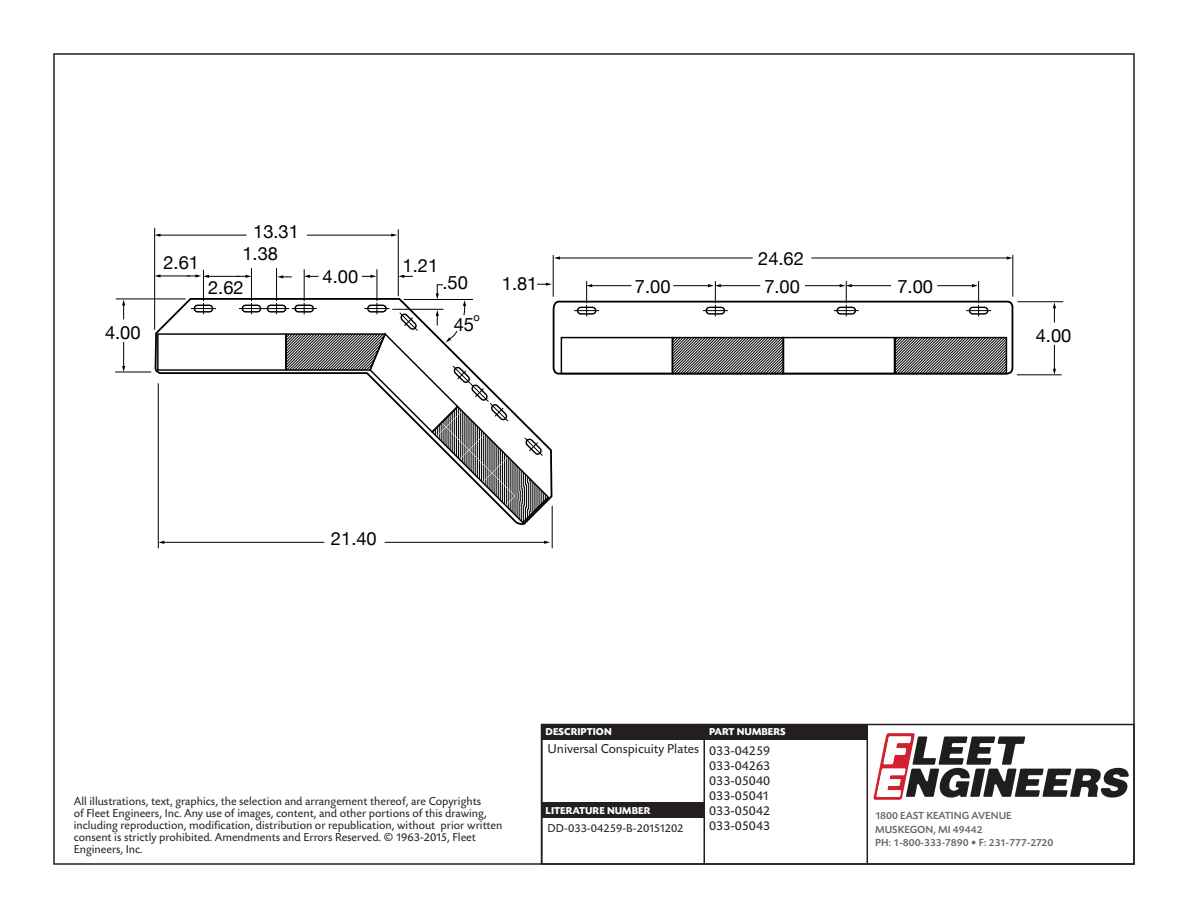
<style>
.page{position:relative;width:1188px;height:918px;background:#fff}
.page>*{position:absolute;margin:0;border:0;box-sizing:border-box;transform-origin:0 0}
.t1{font:18.3px "Helvetica Neue";color:#000}
.t2{font:13.5px/15px "Today SB";color:#231f20;text-align:justify}
.t3{font:12px/12px "Today SB";color:#231f20}
.t4{font:11.1px "Helvetica Neue";color:#000}
.t5{font:500 10.8px/13.5px "Today SB";color:#64686c}
.t6{font:700 10.5px "Today SB";color:#fff}
</style>
<div class="page">
<svg style="left:874px;top:733px;width:255px;height:67px"></svg>
<div style="left:541px;top:724px;width:594px;height:141px;border:2px solid #231f20"></div>
<div style="left:541px;top:724px;width:163px;height:15px;background:#231f20"></div>
<div style="left:705px;top:724px;width:163px;height:15px;background:#231f20"></div>
<div style="left:541px;top:802px;width:163px;height:16px;background:#231f20"></div>
<hr style="left:541px;top:724px;width:1px;height:140px;background:#231f20">
<hr style="left:704px;top:724px;width:1px;height:140px;background:#231f20">
<hr style="left:867px;top:724px;width:1px;height:140px;background:#231f20">
<hr style="left:203px;top:270px;width:1px;height:31px;background:#000">
<hr style="left:251px;top:268px;width:1px;height:33px;background:#000">
<hr style="left:276px;top:268px;width:1px;height:33px;background:#000">
<hr style="left:304px;top:269px;width:1px;height:32px;background:#000">
<hr style="left:376px;top:269px;width:1px;height:32px;background:#000">
<hr style="left:159px;top:235px;width:87px;height:1px;background:#000">
<svg style="left:155px;top:234px;width:5px;height:3px"></svg>
<hr style="left:307px;top:235px;width:85px;height:1px;background:#000">
<svg style="left:391px;top:234px;width:6px;height:3px"></svg>
<hr style="left:159px;top:276px;width:31px;height:1px;background:#000">
<svg style="left:155px;top:274px;width:5px;height:4px"></svg>
<hr style="left:208px;top:276px;width:31px;height:1px;background:#000">
<svg style="left:187px;top:274px;width:22px;height:4px"></svg>
<svg style="left:122px;top:300px;width:3px;height:19px"></svg>
<svg style="left:122px;top:342px;width:3px;height:30px"></svg>
<hr style="left:154px;top:228px;width:1px;height:102px;background:#000">
<svg style="left:154px;top:297px;width:398px;height:231px"></svg>
<hr style="left:116px;top:298px;width:70px;height:1px;background:#000">
<hr style="left:115px;top:372px;width:36px;height:1px;background:#000">
<hr style="left:398px;top:229px;width:1px;height:67px;background:#000">
<hr style="left:559px;top:258px;width:194px;height:1px;background:#000">
<svg style="left:554px;top:256px;width:6px;height:4px"></svg>
<hr style="left:811px;top:258px;width:197px;height:1px;background:#000">
<svg style="left:1007px;top:256px;width:5px;height:4px"></svg>
<svg style="left:1053px;top:302px;width:3px;height:21px"></svg>
<svg style="left:1053px;top:345px;width:3px;height:29px"></svg>
<hr style="left:1017px;top:301px;width:46px;height:1px;background:#000">
<hr style="left:1017px;top:374px;width:45px;height:1px;background:#000">
<svg style="left:237px;top:275px;width:777px;height:250px"></svg>
<hr style="left:553px;top:255px;width:1px;height:42px;background:#000">
<hr style="left:1012px;top:255px;width:1px;height:42px;background:#000">
<hr style="left:552px;top:506px;width:1px;height:42px;background:#000">
<hr style="left:158px;top:383px;width:1px;height:165px;background:#000">
<hr style="left:163px;top:542px;width:161px;height:1px;background:#000">
<svg style="left:158px;top:541px;width:6px;height:3px"></svg>
<hr style="left:385px;top:542px;width:160px;height:1px;background:#000">
<svg style="left:544px;top:541px;width:6px;height:3px"></svg>
<p class="t1" style="left:105px;top:319px;width:37px">4.00</p>
<p class="t1" style="left:163px;top:250px;width:37px">2.61</p>
<p class="t1" style="left:253px;top:219px;width:47px">13.31</p>
<p class="t1" style="left:242px;top:240px;width:37px">1.38</p>
<p class="t1" style="left:208px;top:274px;width:37px">2.62</p>
<p class="t1" style="left:323px;top:263px;width:37px">4.00</p>
<p class="t1" style="left:403px;top:252px;width:37px">1.21</p>
<p class="t1" style="left:442px;top:270px;width:27px">.50</p>
<p class="t1" style="left:454px;top:311px;width:22px">45</p>
<p class="t4" style="left:474px;top:309px;width:8px">o</p>
<p class="t1" style="left:758px;top:245px;width:47px">24.62</p>
<p class="t1" style="left:502px;top:270px;width:37px">1.81</p>
<p class="t1" style="left:635px;top:273px;width:37px">7.00</p>
<p class="t1" style="left:764px;top:273px;width:37px">7.00</p>
<p class="t1" style="left:897px;top:273px;width:37px">7.00</p>
<p class="t1" style="left:331px;top:526px;width:47px">21.40</p>
<p class="t6" style="left:546px;top:726px;width:68px">DESCRIPTION</p>
<p class="t6" style="left:709px;top:726px;width:78px">PART NUMBERS</p>
<p class="t1" style="left:1036px;top:322px;width:37px">4.00</p>
<p class="t3" style="left:74px;top:796px;width:430px">All illustrations, text, graphics, the selection and arrangement thereof, are Copyrights<br>of Fleet Engineers, Inc. Any use of images, content, and other portions of this drawing, including reproduction, modification, distribution or republication, without prior written consent is strictly prohibited. Amendments and Errors Reserved. © 1963-2015, Fleet Engineers, Inc.</p>
<p class="t2" style="left:548px;top:742px;width:153px">Universal Conspicuity Plates</p>
<p class="t2" style="left:709px;top:744px;width:63px">033-04259<br>033-04263<br>033-05040<br>033-05041<br>033-05042<br>033-05043</p>
<p class="t6" style="left:546px;top:805px;width:107px">LITERATURE NUMBER</p>
<p class="t3" style="left:548px;top:823px;width:138px">DD-033-04259-B-20151202</p>
<p class="t5" style="left:875px;top:809px;width:180px">1800 EAST KEATING AVENUE<br>MUSKEGON, MI 49442<br>PH: 1-800-333-7890 • F: 231-777-2720</p>
</div>
